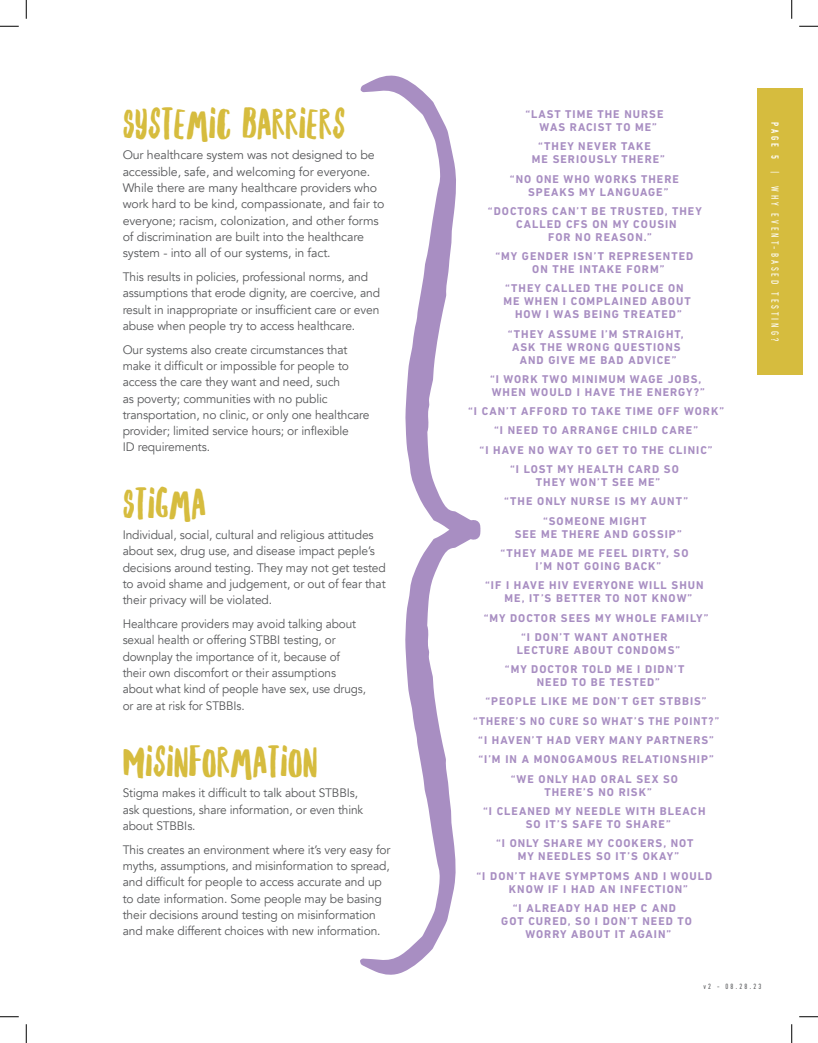
<style>
.page{position:relative;width:818px;height:1043px;background:#fff}
.page>*{position:absolute;margin:0;border:0;box-sizing:border-box;transform-origin:0 0}
.t1{font:43.62px "Northern Soul Caps";color:#d6bc3e}
.t2{font:12.25px/16.2px "Avenir";letter-spacing:-.01em;color:#57585a}
.t3{font:12.25px/16.4px "Avenir";letter-spacing:-.01em;color:#57585a;scale:.96 1}
.t4{font:700 11.5px/19.4px "DIN Next LT Pro";letter-spacing:.09em;color:#a88ec2}
.t5{font:condensed 10.62px "DIN Next LT Pro";letter-spacing:.3em;color:#fff;scale:.93 1}
.t6{font:condensed 7.75px "DIN Next LT Pro";letter-spacing:.3em;color:#57585a;scale:.96 1}
.s1{font-weight:500}
</style>
<div class="page">
<div style="left:758px;top:89px;width:44px;height:286px;background:#d6bc3e"></div>
<svg style="left:360px;top:540px;width:109px;height:435px"></svg>
<svg style="left:360px;top:75px;width:121px;height:465px"></svg>
<svg style="left:0;top:25px;width:19px;height:2px"></svg>
<svg style="left:799px;top:25px;width:19px;height:2px"></svg>
<svg style="left:0;top:1016px;width:19px;height:1px"></svg>
<svg style="left:799px;top:1016px;width:19px;height:1px"></svg>
<svg style="left:25px;top:0;width:2px;height:19px"></svg>
<svg style="left:25px;top:1024px;width:2px;height:18px"></svg>
<svg style="left:791px;top:0;width:1px;height:19px"></svg>
<svg style="left:791px;top:1024px;width:1px;height:18px"></svg>
<h1 class="t1" style="left:123px;top:99px;width:224px">SYSTEMIC BARRIERS</h1>
<p class="t2" style="left:123px;top:147px;width:263px">Our healthcare system was not designed to be accessible, safe, and welcoming for everyone.<br>While there are many healthcare providers who work hard to be kind, compassionate, and fair to everyone; racism, colonization, and other forms of discrimination are built into the healthcare system - into all of our systems, in fact.</p>
<p class="t2" style="left:123px;top:269px;width:259px">This results in policies, professional norms, and assumptions that erode dignity, are coercive, and result in inappropriate or insufficient care or even abuse when people try to access healthcare.</p>
<p class="t2" style="left:123px;top:341px;width:248px">Our systems also create circumstances that make it difficult or impossible for people to access the care they want and need, such<br>as poverty; communities with no public transportation, no clinic, or only one healthcare provider; limited service hours; or infIexible<br>ID requirements.</p>
<h1 class="t1" style="left:123px;top:478px;width:85px">STIGMA</h1>
<p class="t2" style="left:123px;top:527px;width:265px">Individual, social, cultural and religious attitudes about sex, drug use, and disease impact peple’s decisions around testing. They may not get tested to avoid shame and judgement, or out of fear that their privacy will be violated.</p>
<p class="t3" style="left:123px;top:616px;width:255px">Healthcare providers may avoid talking about sexual health or offering STBBI testing, or downplay the importance of it, because of their own discomfort or their assumptions about what kind of people have sex, use drugs, or are at risk for STBBIs.</p>
<h1 class="t1" style="left:123px;top:736px;width:196px">MISINFORMATION</h1>
<p class="t2" style="left:123px;top:785px;width:242px">Stigma makes it difficult to talk about STBBIs, ask questions, share information, or even think about STBBIs.</p>
<p class="t2" style="left:123px;top:841px;width:269px">This creates an environment where it’s very easy for myths, assumptions, and misinformation to spread, and difficult for people to access accurate and up to date information. Some people may be basing their decisions around testing on misinformation and make different choices with new information.</p>
<p class="t4" style="left:539px;top:108px;width:125px;line-height:13px;text-indent:-14px">“LAST TIME THE NURSE<br>WAS RACIST TO ME”</p>
<p class="t4" style="left:532px;top:140px;width:135px;line-height:13px;text-indent:6px">“THEY NEVER TAKE<br>ME SERIOUSLY THERE”</p>
<p class="t4" style="left:528px;top:172px;width:152px;line-height:13px;text-indent:-18px">“NO ONE WHO WORKS THERE<br>SPEAKS MY LANGUAGE”</p>
<p class="t4" style="left:488px;top:201px;width:215px">“DOCTORS CAN’T BE TRUSTED, THEY</p>
<p class="t4" style="left:516px;top:214px;width:162px">CALLED CFS ON MY COUSIN</p>
<p class="t4" style="left:548px;top:227px;width:105px">FOR NO REASON.”</p>
<p class="t4" style="left:532px;top:250px;width:163px;line-height:13px;text-indent:-37px">“MY GENDER ISN’T REPRESENTED<br>ON THE INTAKE FORM”</p>
<p class="t4" style="left:503px;top:282px;width:189px;line-height:13px;text-align:center">“THEY CALLED THE POLICE ON<br>ME WHEN I COMPLAINED ABOUT<br>HOW I WAS BEING TREATED”</p>
<p class="t4" style="left:507px;top:327px;width:177px;line-height:13px;text-align:center">“THEY ASSUME I’M STRAIGHT,<br>ASK THE WRONG QUESTIONS<br>AND GIVE ME BAD ADVICE”</p>
<p class="t4" style="left:490px;top:372px;width:216px;line-height:13px">“I WORK TWO MINIMUM WAGE JOBS,<br>WHEN WOULD I HAVE THE ENERGY?”</p>
<p class="t4" style="left:468px;top:401px;width:257px;text-align:center">“I CAN’T AFFORD TO TAKE TIME OFF WORK” “I NEED TO ARRANGE CHILD CARE”<br>“I HAVE NO WAY TO GET TO THE CLINIC”<br>“I LOST MY HEALTH CARD SO</p>
<p class="t4" style="left:504px;top:472px;width:186px;text-align:center">THEY WON’T SEE ME”<br>“THE ONLY NURSE IS MY AUNT” “SOMEONE MIGHT</p>
<p class="t4" style="left:500px;top:524px;width:189px;text-indent:14px">SEE ME THERE AND GOSSIP” “THEY MADE ME FEEL DIRTY, SO</p>
<p class="t4" style="left:485px;top:556px;width:220px;text-indent:50px">I’M NOT GOING BACK”<br>“IF I HAVE HIV EVERYONE WILL SHUN</p>
<p class="t4" style="left:483px;top:588px;width:226px;text-align:center">ME, IT’S BETTER TO NOT KNOW”<br>“MY DOCTOR SEES MY WHOLE FAMILY” “I DON’T WANT ANOTHER</p>
<p class="t4" style="left:505px;top:640px;width:181px;text-indent:12px">LECTURE ABOUT CONDOMS” “MY DOCTOR TOLD ME I DIDN’T</p>
<p class="t4" style="left:473px;top:672px;width:247px;text-align:center">NEED TO BE TESTED”<br>“PEOPLE LIKE ME DON’T GET STBBIS” “THERE’S NO CURE SO WHAT’S THE POINT?” “I HAVEN’T HAD VERY MANY PARTNERS” “I’M IN A MONOGAMOUS RELATIONSHIP” “WE ONLY HAD ORAL SEX SO</p>
<p class="t4" style="left:483px;top:782px;width:224px;text-indent:61px">THERE’S NO RISK”<br>“I CLEANED MY NEEDLE WITH BLEACH</p>
<p class="t4" style="left:496px;top:814px;width:199px;text-indent:30px">SO IT’S SAFE TO SHARE”<br>“I ONLY SHARE MY COOKERS, NOT</p>
<p class="t4" style="left:476px;top:846px;width:237px;text-indent:41px">MY NEEDLES SO IT’S OKAY”<br>“I DON’T HAVE SYMPTOMS AND I WOULD</p>
<p class="t4" style="left:512px;top:879px;width:177px;text-indent:-4px">KNOW IF I HAD AN INFECTION” “I ALREADY HAD HEP C AND</p>
<p class="t4" style="left:501px;top:914px;width:192px;line-height:13px;text-align:center">GOT CURED, SO I DON’T NEED TO<br>WORRY ABOUT IT AGAIN”</p>
<p class="t5" style="left:781px;top:122px;width:237px;rotate:90deg"><span class="s1">PAGE 5</span> | WHY EVENT-BASED TESTING?</p>
<p class="t6" style="left:703px;top:981px;width:62px">v2 - 08.28.23</p>
</div>
